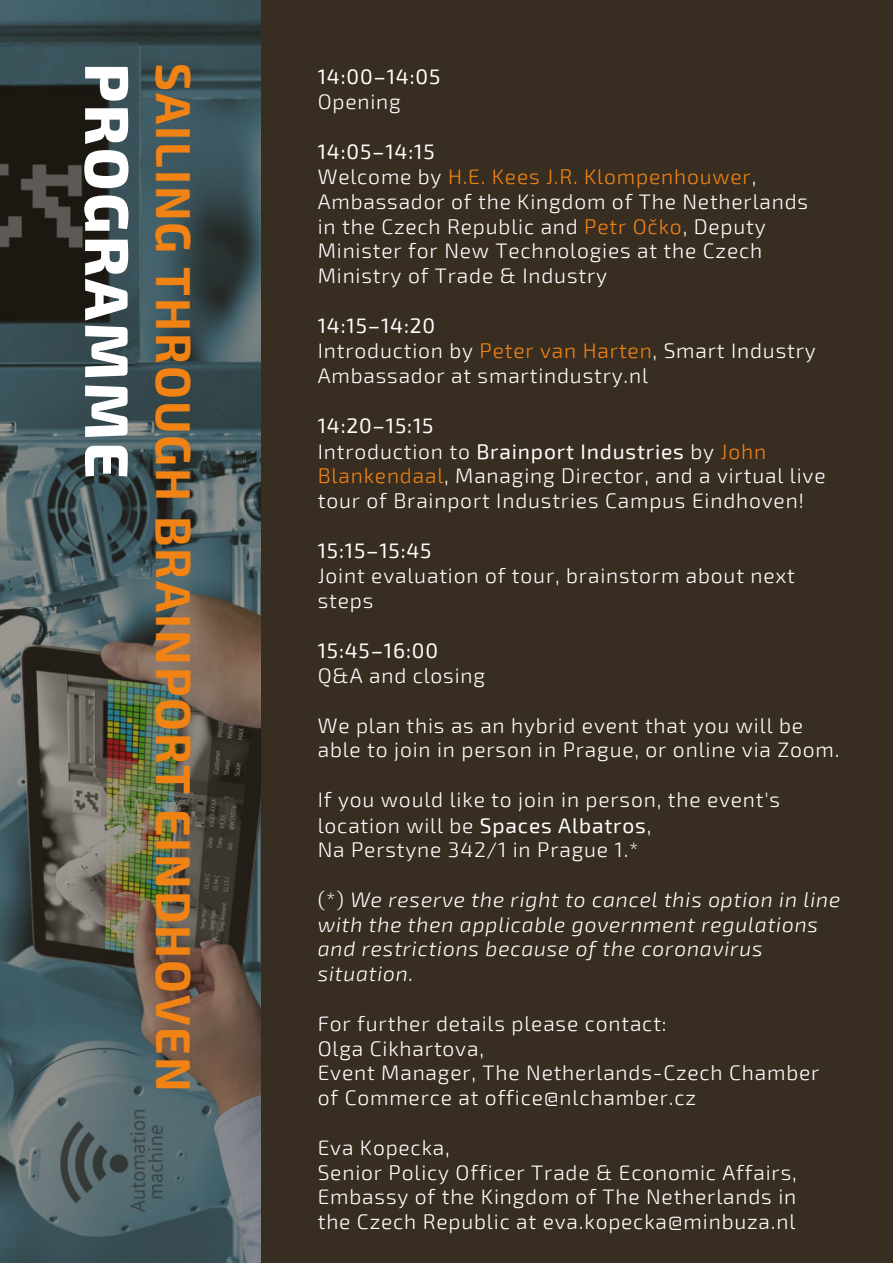
<style>
.page{position:relative;width:893px;height:1263px;background:#372d20}
.page>*{position:absolute;margin:0;border:0;box-sizing:border-box;transform-origin:0 0}
.t1{font:800 61.5px "Exo 2";letter-spacing:.04em;color:#fff}
.t2{font:700 48px "Exo 2";letter-spacing:.04em;color:#f18315}
.t3{font:300 21px/24.8px "Exo 2";letter-spacing:.04em;color:#fff}
.t4{font:italic 300 21px/24.8px "Exo 2";letter-spacing:.04em;color:#fff}
.t5{font:21px "Exo 2";letter-spacing:.04em;color:#fff}
.s1{font-weight:400}
.s2{color:#f18315}
.s3{font-style:normal}
</style>
<div class="page">
<img style="left:0;top:0;width:261px;height:1263px">
<h1 class="t1" style="left:148px;top:63px;width:417px;rotate:90deg">PROGRAMME</h1>
<h2 class="t2" style="left:205px;top:63px;width:1030px;rotate:90deg">SAILING THROUGH BRAINPORT EINDHOVEN</h2>
<p class="t5" style="left:318px;top:63px;width:124px">14:00–14:05</p>
<p class="t3" style="left:318px;top:88px;width:85px">Opening</p>
<p class="t3" style="left:318px;top:138px;width:492px"><span class="s1">14:05–14:15<br></span>Welcome by <span class="s2">H.E. Kees J.R. Klompenhouwer</span>, Ambassador of the Kingdom of The Netherlands in the Czech Republic and <span class="s2">Petr Očko</span>, Deputy Minister for New Technologies at the Czech Ministry of Trade &amp; Industry</p>
<p class="t3" style="left:318px;top:313px;width:499px"><span class="s1">14:15–14:20<br></span>Introduction by <span class="s2">Peter van Harten</span>, Smart Industry<br>Ambassador at smartindustry.nl</p>
<p class="t3" style="left:318px;top:412px;width:509px"><span class="s1">14:20–15:15<br></span>Introduction to <span class="s1">Brainport Industries</span> by <span class="s2">John Blankendaal</span>, Managing Director, and a virtual live tour of Brainport Industries Campus Eindhoven!</p>
<p class="t5" style="left:318px;top:537px;width:115px">15:15–15:45</p>
<p class="t3" style="left:318px;top:562px;width:479px">Joint evaluation of tour, brainstorm about next steps</p>
<p class="t5" style="left:318px;top:637px;width:122px">15:45–16:00</p>
<p class="t3" style="left:318px;top:662px;width:169px">Q&amp;A and closing</p>
<p class="t3" style="left:318px;top:712px;width:523px">We plan this as an hybrid event that you will be able to join in person in Prague, or online via Zoom.</p>
<p class="t3" style="left:318px;top:786px;width:464px;line-height:25.1px">If you would like to join in person, the event's location will be <span class="s1">Spaces Albatros</span>,<br>Na Perstyne 342/1 in Prague 1.*</p>
<p class="t4" style="left:318px;top:886px;width:524px"><span class="s3">(*)</span> We reserve the right to cancel this option in line with the then applicable government regulations and restrictions because of the coronavirus situation.</p>
<p class="t3" style="left:318px;top:1010px;width:503px">For further details please contact:<br>Olga Cikhartova,<br>Event Manager, The Netherlands-Czech Chamber of Commerce at office@nlchamber.cz</p>
<p class="t3" style="left:318px;top:1134px;width:480px">Eva Kopecka,<br>Senior Policy Officer Trade &amp; Economic Affairs, Embassy of the Kingdom of The Netherlands in the Czech Republic at eva.kopecka@minbuza.nl</p>
</div>
